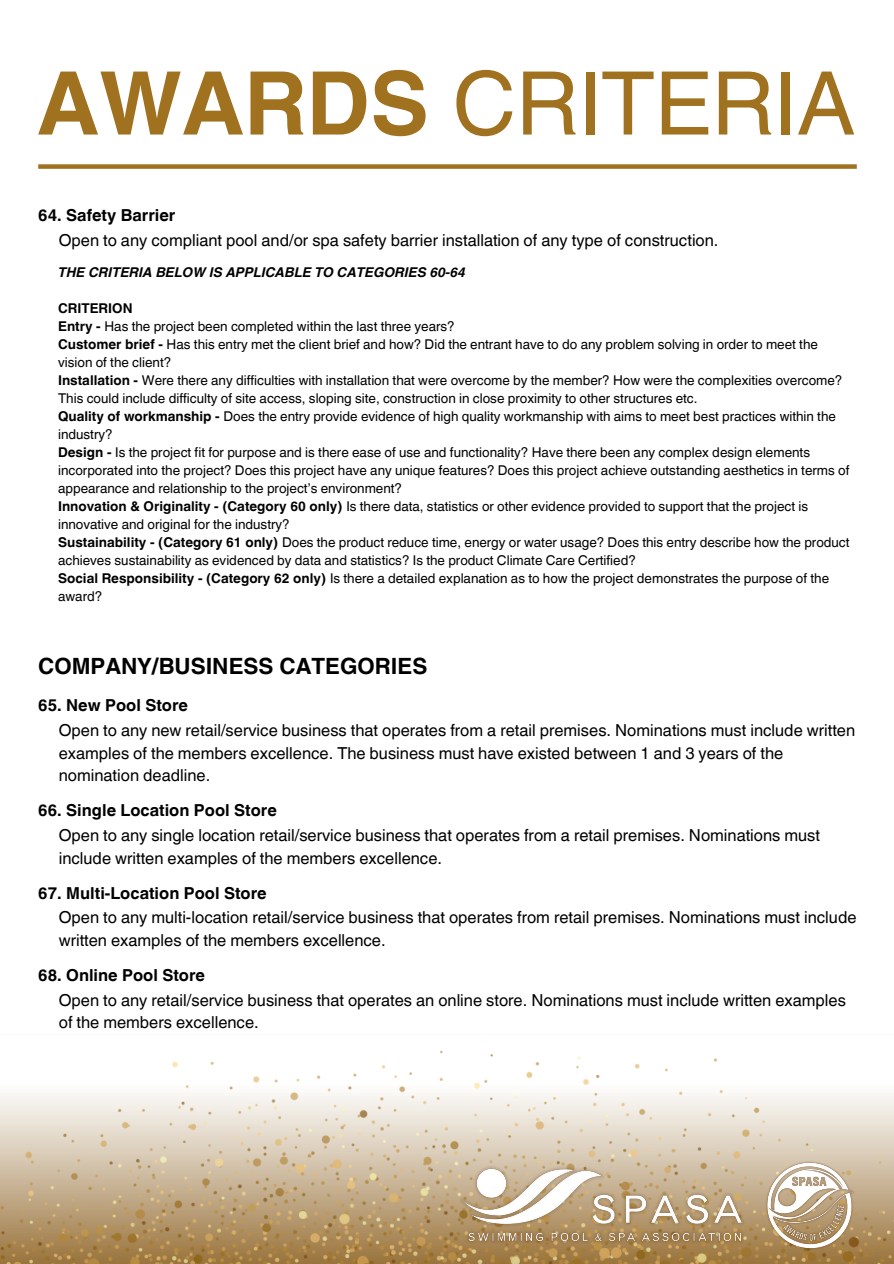
<style>
.page{position:relative;width:894px;height:1264px;background:#fff}
.page>*{position:absolute;margin:0;border:0;box-sizing:border-box;transform-origin:0 0}
.t1{font:87.75px "Helvetica World";color:#a0711f}
.t2{font:700 22.35px "Helvetica World";color:#000}
.t3{font:16.5px/22.5px "Helvetica World";color:#000}
.t4{font:700 16.5px "Helvetica World";color:#000}
.t5{font:13.5px/18px "Helvetica World";color:#000}
.t6{font:italic 700 13.5px "Helvetica World";color:#000}
.s1{font-weight:700}
</style>
<div class="page">
<img style="left:0;top:1050px;width:893px;height:213px">
<img style="left:434px;top:1163px;width:328px;height:87px">
<img style="left:762px;top:1159px;width:94px;height:92px">
<div style="left:38px;top:164px;width:818px;height:5px;background:#a0711f"></div>
<p class="t1" style="left:37px;top:52px;width:819px"><span class="s1">AWARDS</span> CRITERIA</p>
<p class="t4" style="left:38px;top:202px;width:139px">64. Safety Barrier</p>
<h4 class="t3" style="left:59px;top:229px;width:661px">Open to any compliant pool and/or spa safety barrier installation of any type of construction.</h4>
<p class="t6" style="left:58px;top:261px;width:409px">THE CRITERIA BELOW IS APPLICABLE TO CATEGORIES 60-64</p>
<p class="t5" style="left:58px;top:299px;width:792px"><span class="s1">CRITERION<br>Entry -</span> Has the project been completed within the last three years?<br><span class="s1">Customer brief -</span> Has this entry met the client brief and how? Did the entrant have to do any problem solving in order to meet the vision of the client?<br><span class="s1">Installation -</span> Were there any difficulties with installation that were overcome by the member? How were the complexities overcome?<br>This could include difficulty of site access, sloping site, construction in close proximity to other structures etc.<br><span class="s1">Quality of workmanship -</span> Does the entry provide evidence of high quality workmanship with aims to meet best practices within the industry?<br><span class="s1">Design -</span> Is the project fit for purpose and is there ease of use and functionality? Have there been any complex design elements incorporated into the project? Does this project have any unique features? Does this project achieve outstanding aesthetics in terms of appearance and relationship to the project’s environment?<br><span class="s1">Innovation &amp; Originality - (Category 60 only)</span> Is there data, statistics or other evidence provided to support that the project is innovative and original for the industry?<br><span class="s1">Sustainability - (Category 61 only)</span> Does the product reduce time, energy or water usage? Does this entry describe how the product achieves sustainability as evidenced by data and statistics? Is the product Climate Care Certified?<br><span class="s1">Social Responsibility - (Category 62 only)</span> Is there a detailed explanation as to how the project demonstrates the purpose of the award?</p>
<h2 class="t2" style="left:38px;top:647px;width:390px">COMPANY/BUSINESS CATEGORIES</h2>
<p class="t4" style="left:38px;top:692px;width:151px">65. New Pool Store</p>
<h4 class="t3" style="left:59px;top:719px;width:797px">Open to any new retail/service business that operates from a retail premises. Nominations must include written examples of the members excellence. The business must have existed between 1 and 3 years of the nomination deadline.</h4>
<p class="t4" style="left:38px;top:797px;width:240px">66. Single Location Pool Store</p>
<h4 class="t3" style="left:59px;top:824px;width:762px">Open to any single location retail/service business that operates from a retail premises. Nominations must include written examples of the members excellence.</h4>
<p class="t4" style="left:38px;top:879px;width:230px">67. Multi-Location Pool Store</p>
<h4 class="t3" style="left:59px;top:906px;width:799px">Open to any multi-location retail/service business that operates from retail premises. Nominations must include written examples of the members excellence.</h4>
<p class="t4" style="left:38px;top:961px;width:168px">68. Online Pool Store</p>
<p class="t3" style="left:59px;top:988px;width:788px">Open to any retail/service business that operates an online store. Nominations must include written examples of the members excellence.</p>
</div>
